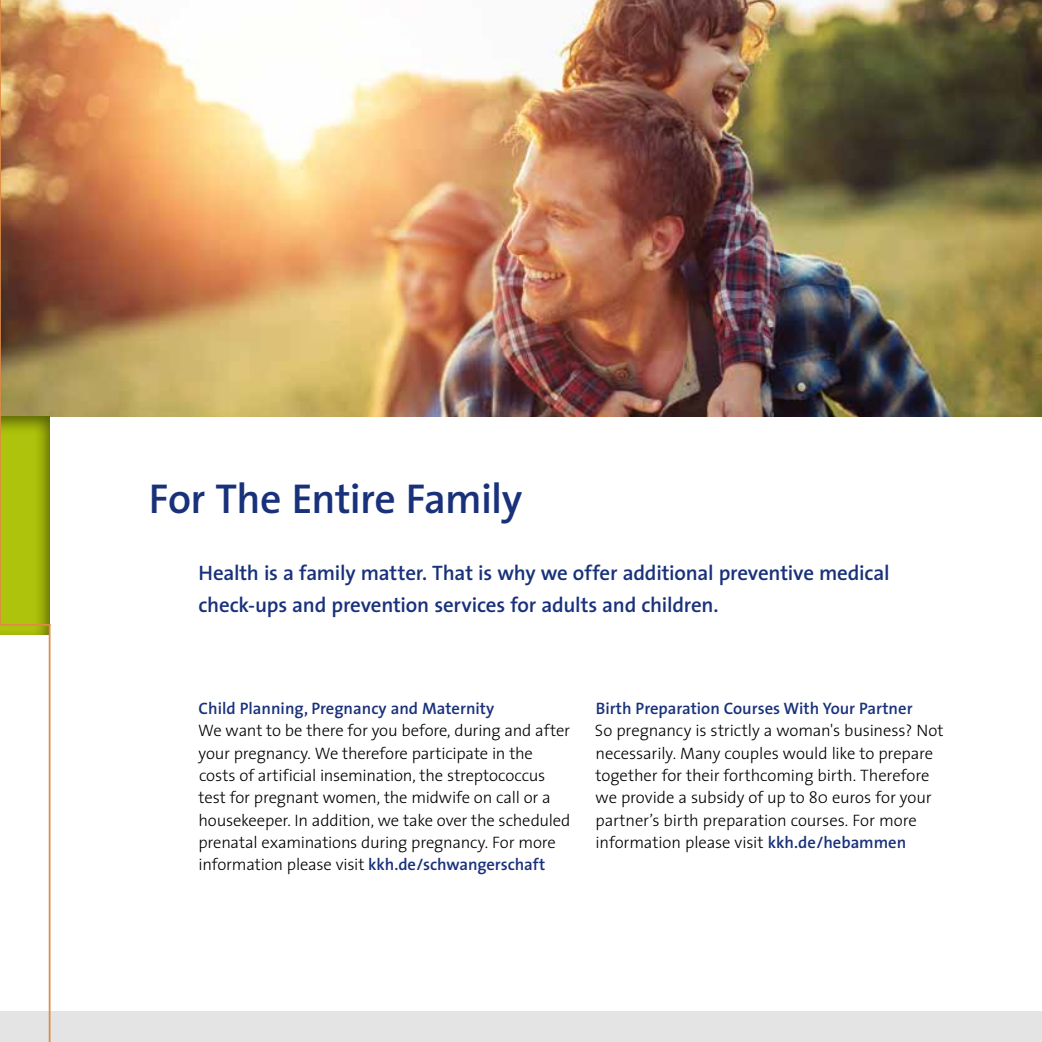
<style>
.page{position:relative;width:1042px;height:1042px;background:#fff}
.page>*{position:absolute;margin:0;border:0;box-sizing:border-box;transform-origin:0 0}
.t1{font:600 42px "The Sans";letter-spacing:-.02em;color:#19317b}
.t2{font:600 21px/31.5px "The Sans";letter-spacing:-.01em;color:#19317b}
.t3{font:300 16.62px/22.2px "The Sans";letter-spacing:-.01em;color:#000}
.t4{font:600 16.62px "The Sans";color:#19317b}
.s1{font-weight:600;color:#19317b}
</style>
<div class="page">
<div style="left:0;top:1011px;width:1042px;height:31px;background:#e4e4e4"></div>
<img style="left:1px;top:0;width:1041px;height:417px">
<div style="left:0;top:414px;width:50px;height:221px;background:#000;opacity:.5"></div>
<hr style="left:0;top:624px;width:50px;height:2px;background:#de8b45">
<hr style="left:49px;top:624px;width:1px;height:418px;background:#de8b45">
<hr style="left:0;top:0;width:1px;height:626px;background:#de8b45">
<h1 class="t1" style="left:149px;top:464px;width:375px">For The Entire Family</h1>
<p class="t2" style="left:198px;top:557px;width:693px">Health is a family matter. That is why we offer additional preventive medical check-ups and prevention services for adults and children.</p>
<p class="t4" style="left:199px;top:694px;width:297px">Child Planning, Pregnancy and Maternity</p>
<p class="t3" style="left:198px;top:719px;width:374px">We want to be there for you before, during and after your pregnancy. We therefore participate in the costs of artificial insemination, the streptococcus test for pregnant women, the midwife on call or a housekeeper. In addition, we take over the scheduled prenatal examinations during pregnancy. For more information please visit <span class="s1">kkh.de/schwangerschaft</span></p>
<p class="t4" style="left:596px;top:694px;width:318px">Birth Preparation Courses With Your Partner</p>
<p class="t3" style="left:595px;top:719px;width:350px">So pregnancy is strictly a woman's business? Not necessarily. Many couples would like to prepare together for their forthcoming birth. Therefore we provide a subsidy of up to 80 euros for your partner’s birth preparation courses. For more information please visit <span class="s1">kkh.de/hebammen</span></p>
</div>
